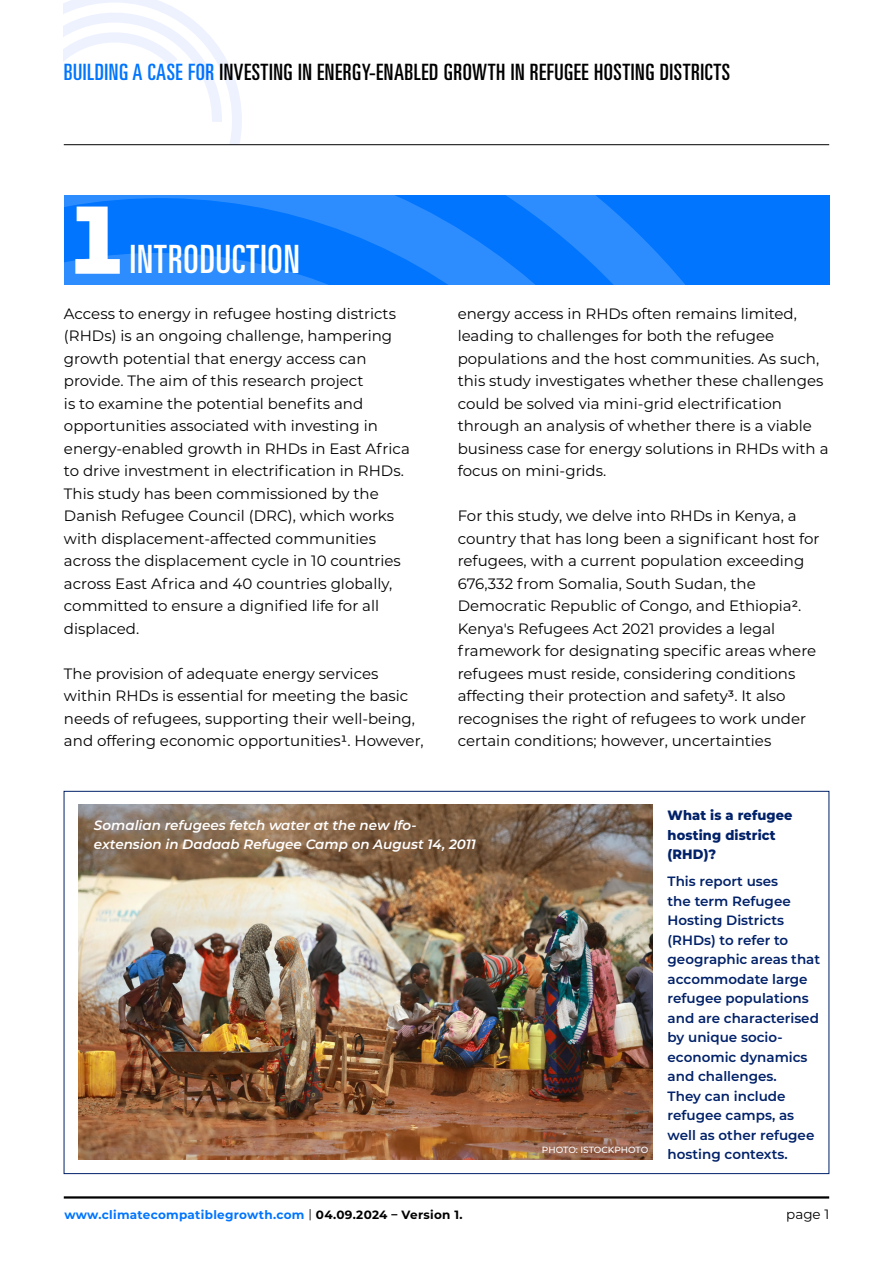
<style>
.page{position:relative;width:893px;height:1263px;background:#fff}
.page>*{position:absolute;margin:0;border:0;box-sizing:border-box;transform-origin:0 0}
.PB_body_header{font:800 96px "Montserrat Alternates";color:#fff;scale:.96 1}
.PB_body_header-2{font:ultra-condensed 39px "Univers LT Std";letter-spacing:.025em;color:#fff;scale:.96 1}
.t1{font:ultra-condensed 22.5px "Univers LT Std";letter-spacing:.025em;color:#000}
.Body{font:15px/22.5px "Montserrat";color:#000}
.Box_Copy_New{font:600 13.5px/19.5px "Montserrat";color:#012169}
.Figure_blue{font:italic 600 13.5px/19.5px "Montserrat";color:#fff}
.Box_subhead{font:800 13.5px/19.5px "Montserrat";letter-spacing:.01em;color:#012169;scale:.96 1}
.t2{font:13.5px "Montserrat";color:#000}
.t3{font:700 12px "Montserrat";letter-spacing:.025em;color:#0175fe}
.Body-2{font:500 9px "Montserrat";letter-spacing:-.01em;color:#fff}
.s1{color:#0175fe}
.s2{font-weight:500}
.s3{font-weight:400;color:#000}
.s4{color:#000}
</style>
<div class="page">
<hr style="left:64px;top:1196px;width:765px;height:2px;background:#000">
<svg style="left:64px;top:0;width:178px;height:144px"></svg>
<hr style="left:64px;top:144px;width:765px;height:1px;background:#000">
<div style="left:741px;top:195px;width:89px;height:90px;background:#0175fe"></div>
<svg style="left:64px;top:195px;width:677px;height:90px;background:#0d7bfe"></svg>
<svg style="left:64px;top:204px;width:613px;height:81px;background:#147ffe"></svg>
<img style="left:79px;top:805px;width:574px;height:354px">
<h3 class="t1" style="left:64px;top:60px;width:668px"><span class="s1">BUILDING A CASE FOR</span> INVESTING IN ENERGY-ENABLED GROWTH IN REFUGEE HOSTING DISTRICTS</h3>
<p class="PB_body_header" style="left:64px;top:169px;width:69px">1</p>
<p class="PB_body_header-2" style="left:130px;top:237px;width:178px">INTRODUCTION</p>
<p class="Body" style="left:64px;top:302px;width:347px">Access to energy in refugee hosting districts (RHDs) is an ongoing challenge, hampering growth potential that energy access can provide. The aim of this research project<br>is to examine the potential benefits and opportunities associated with investing in energy-enabled growth in RHDs in East Africa to drive investment in electrification in RHDs.<br>This study has been commissioned by the Danish Refugee Council (DRC), which works with displacement-affected communities across the displacement cycle in 10 countries across East Africa and 40 countries globally, committed to ensure a dignified life for all displaced.</p>
<p class="Body" style="left:64px;top:662px;width:361px">The provision of adequate energy services within RHDs is essential for meeting the basic needs of refugees, supporting their well-being, and offering economic opportunities<span class="s2">1</span>. However,</p>
<p class="Body" style="left:458px;top:302px;width:372px">energy access in RHDs often remains limited, leading to challenges for both the refugee populations and the host communities. As such, this study investigates whether these challenges could be solved via mini-grid electrification through an analysis of whether there is a viable business case for energy solutions in RHDs with a focus on mini-grids.</p>
<p class="Body" style="left:458px;top:504px;width:363px">For this study, we delve into RHDs in Kenya, a country that has long been a significant host for refugees, with a current population exceeding 676,332 from Somalia, South Sudan, the Democratic Republic of Congo, and Ethiopia<span class="s2">2</span>.<br>Kenya's Refugees Act 2021 provides a legal framework for designating specific areas where refugees must reside, considering conditions affecting their protection and safety<span class="s2">3</span>. It also recognises the right of refugees to work under certain conditions; however, uncertainties</p>
<p class="Figure_blue" style="left:94px;top:815px;width:384px">Somalian refugees fetch water at the new Ifo&shy;extension in Dadaab Refugee Camp on August 14, 2011</p>
<p class="t3" style="left:65px;top:1206px;width:400px">www.climatecompatiblegrowth.com <span class="s3">|</span> <span class="s4">04.09.2024 – Version 1.</span></p>
<p class="Body-2" style="left:542px;top:1143px;width:108px">PHOTO: ISTOCKPHOTO</p>
<p class="Box_subhead" style="left:668px;top:805px;width:132px">What is a refugee hosting district (RHD)?</p>
<p class="Box_Copy_New" style="left:668px;top:871px;width:154px">This report uses<br>the term Refugee<br>Hosting Districts (RHDs) to refer to geographic areas that accommodate large refugee populations and are characterised by unique socio&shy;economic dynamics and challenges.<br>They can include refugee camps, as well as other refugee hosting contexts.</p>
<p class="t2" style="left:786px;top:1205px;width:44px">page 1</p>
</div>
